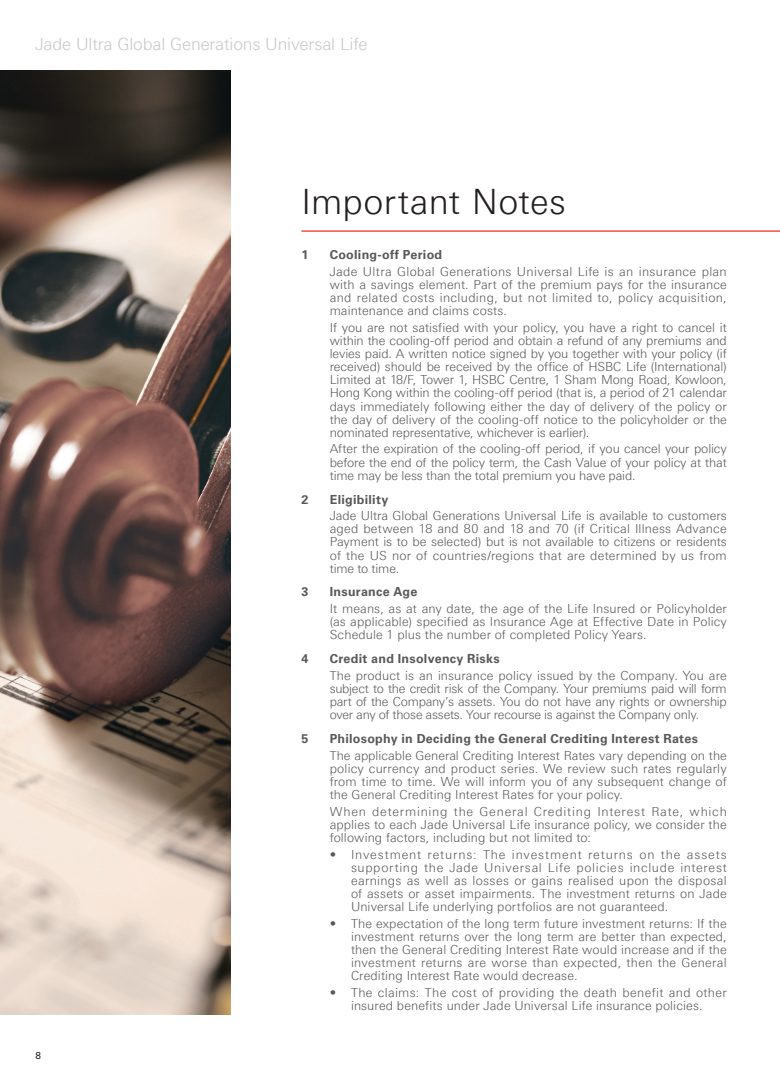
<style>
.page{position:relative;width:780px;height:1085px;background:#fff}
.page>*{position:absolute;margin:0;border:0;box-sizing:border-box;transform-origin:0 0}
.t1{font:300 35px "Univers Nextfor HSBCW01";letter-spacing:.005em;color:#231f20}
.t2{font:300 17px "Univers Nextfor HSBCW01";letter-spacing:-.01em;color:#c7c8ca}
.t3{font:300 12.5px/13.1px "Univers Nextfor HSBCW01";letter-spacing:.01em;color:#57585a;text-align:justify}
.t4{font:700 12.5px "Univers";letter-spacing:.025em;color:#57585a}
.t5{font:10px "Univers";color:#231f20}
</style>
<div class="page">
<img style="left:0;top:71px;width:230px;height:942px">
<hr style="left:301px;top:230px;width:479px;height:2px;background:#ef3122">
<h2 class="t2" style="left:35px;top:34px;width:333px">Jade Ultra Global Generations Universal Life</h2>
<h1 class="t1" style="left:301px;top:181px;width:266px">Important Notes</h1>
<p class="t5" style="left:35px;top:1049px;width:7px">8</p>
<p class="t4" style="left:301px;top:247px;width:8px">1</p>
<p class="t4" style="left:330px;top:247px;width:114px">Cooling-off Period</p>
<p class="t3" style="left:330px;top:264px;width:398px">Jade Ultra Global Generations Universal Life is an insurance plan with a savings element. Part of the premium pays for the insurance and related costs including, but not limited to, policy acquisition, maintenance and claims costs.</p>
<p class="t3" style="left:330px;top:320px;width:398px">If you are not satisfied with your policy, you have a right to cancel it within the cooling-off period and obtain a refund of any premiums and levies paid. A written notice signed by you together with your policy (if received) should be received by the office of HSBC Life (International)<br>Limited at 18/F, Tower 1, HSBC Centre, 1 Sham Mong Road, Kowloon, Hong Kong within the cooling-off period (that is, a period of 21 calendar days immediately following either the day of delivery of the policy or the day of delivery of the cooling-off notice to the policyholder or the nominated representative, whichever is earlier).</p>
<p class="t3" style="left:330px;top:442px;width:398px">After the expiration of the cooling-off period, if you cancel your policy before the end of the policy term, the Cash Value of your policy at that time may be less than the total premium you have paid.</p>
<p class="t4" style="left:301px;top:491px;width:8px">2</p>
<p class="t4" style="left:330px;top:491px;width:60px">Eligibility</p>
<p class="t3" style="left:330px;top:509px;width:398px">Jade Ultra Global Generations Universal Life is available to customers aged between 18 and 80 and 18 and 70 (if Critical Illness Advance Payment is to be selected) but is not available to citizens or residents of the US nor of countries/regions that are determined by us from time to time.</p>
<p class="t4" style="left:301px;top:584px;width:8px">3</p>
<p class="t4" style="left:330px;top:584px;width:89px">Insurance Age</p>
<p class="t3" style="left:330px;top:602px;width:398px">It means, as at any date, the age of the Life Insured or Policyholder (as applicable) specified as Insurance Age at Effective Date in Policy Schedule 1 plus the number of completed Policy Years.</p>
<p class="t4" style="left:301px;top:651px;width:8px">4</p>
<p class="t4" style="left:330px;top:651px;width:171px">Credit and Insolvency Risks</p>
<p class="t3" style="left:330px;top:668px;width:398px">The product is an insurance policy issued by the Company. You are subject to the credit risk of the Company. Your premiums paid will form part of the Company’s assets. You do not have any rights or ownership over any of those assets. Your recourse is against the Company only.</p>
<p class="t4" style="left:301px;top:731px;width:8px">5</p>
<p class="t4" style="left:330px;top:731px;width:370px">Philosophy in Deciding the General Crediting Interest Rates</p>
<p class="t3" style="left:330px;top:748px;width:398px">The applicable General Crediting Interest Rates vary depending on the policy currency and product series. We review such rates regularly from time to time. We will inform you of any subsequent change of the General Crediting Interest Rates for your policy.</p>
<p class="t3" style="left:330px;top:804px;width:398px">When determining the General Crediting Interest Rate, which applies to each Jade Universal Life insurance policy, we consider the following factors, including but not limited to:</p>
<p class="t3" style="left:351px;top:847px;width:377px;text-indent:-21px">• Investment returns: The investment returns on the assets supporting the Jade Universal Life policies include interest earnings as well as losses or gains realised upon the disposal of assets or asset impairments. The investment returns on Jade Universal Life underlying portfolios are not guaranteed.</p>
<p class="t3" style="left:351px;top:916px;width:377px;text-indent:-21px">• The expectation of the long term future investment returns: If the investment returns over the long term are better than expected, then the General Crediting Interest Rate would increase and if the investment returns are worse than expected, then the General Crediting Interest Rate would decrease.</p>
<p class="t3" style="left:330px;top:985px;width:398px;text-align:center">• The claims: The cost of providing the death benefit and other insured benefits under Jade Universal Life insurance policies.</p>
</div>
